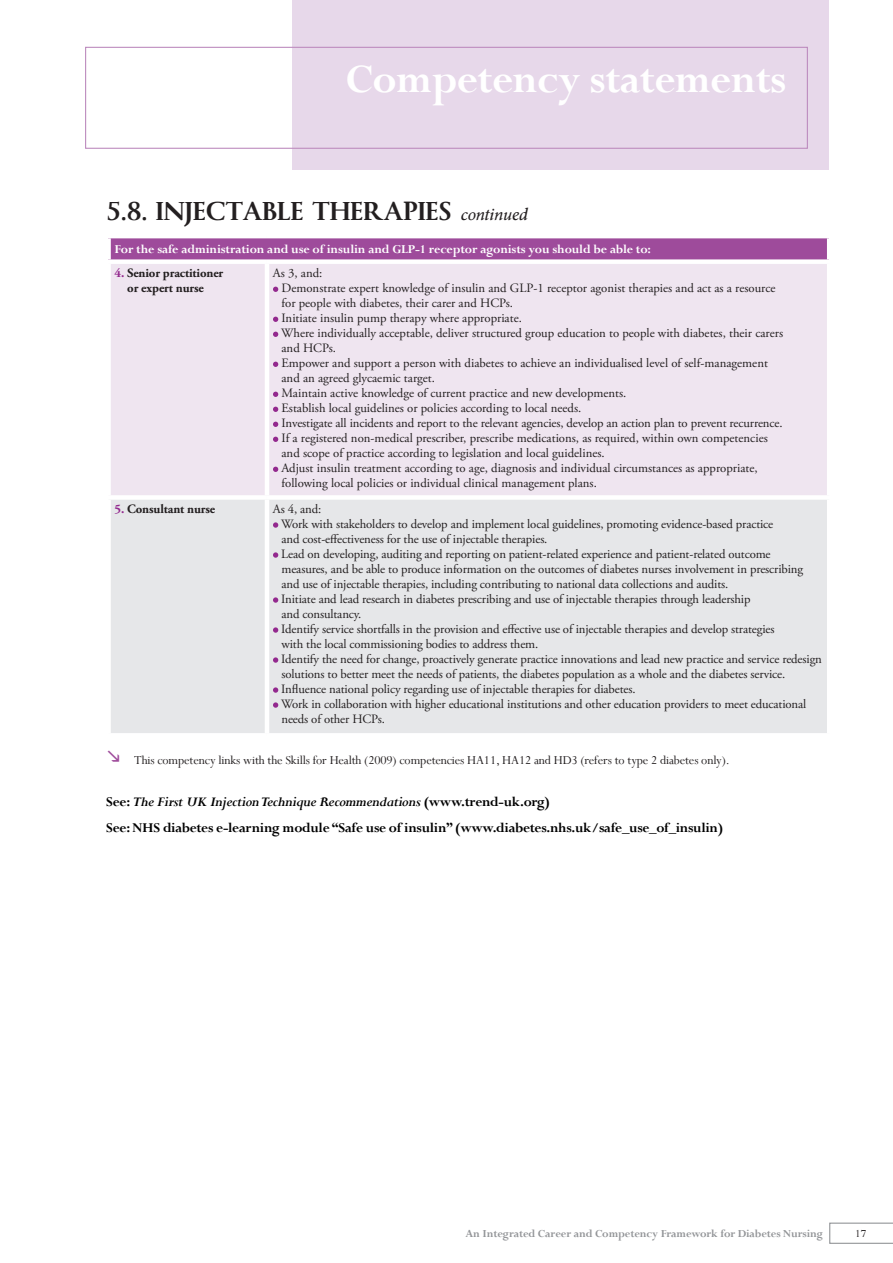
<style>
.page{position:relative;width:893px;height:1263px;background:#fff}
.page>*{position:absolute;margin:0;border:0;box-sizing:border-box;transform-origin:0 0}
.t1{font:700 45px "Perpetua";letter-spacing:-.015em;color:#fff}
.t2{font:700 24px "Byington";color:#231f20}
.t3{font:700 15px/26.7px "Perpetua";letter-spacing:-.02em;color:#000}
.t4{font:13.5px "Perpetua";letter-spacing:-.01em;color:#231f20}
.t5{font:700 13.5px "Perpetua";letter-spacing:-.01em;color:#fff}
.t6{font:12.75px/15px "Adobe Garamond Pro";letter-spacing:-.01em;color:#231f20}
.t7{font:700 12.75px/15px "Adobe Garamond Pro";letter-spacing:-.01em;color:#231f20;text-align:center}
.t8{font:700 12px "Perpetua";letter-spacing:-.01em;color:#939598}
.t9{font:12px "Perpetua";color:#231f20}
.s1{font-weight:400;font-style:italic;font-size:15px}
.s2{color:#93298e}
.s3{font-style:italic}
</style>
<div class="page">
<div style="left:292px;top:0;width:537px;height:170px;background:#e7d8ea"></div>
<svg style="left:829px;top:1222px;width:64px;height:22px"></svg>
<div style="left:85px;top:47px;width:723px;height:102px;border:1px solid #be8dbf"></div>
<div style="left:109px;top:236px;width:720px;height:26px;background:#9e4b9b"></div>
<div style="left:111px;top:264px;width:716px;height:231px;background:#efe5f0"></div>
<div style="left:111px;top:500px;width:716px;height:233px;background:#e6e7e9"></div>
<hr style="left:106px;top:234px;width:161px;height:4px;background:#fff">
<div style="left:106px;top:238px;width:5px;height:21px;background:#fff"></div>
<hr style="left:267px;top:234px;width:564px;height:4px;background:#fff">
<hr style="left:827px;top:238px;width:4px;height:21px;background:#fff">
<div style="left:106px;top:259px;width:161px;height:5px;background:#fff"></div>
<div style="left:267px;top:259px;width:564px;height:5px;background:#fff"></div>
<hr style="left:265px;top:264px;width:4px;height:231px;background:#fff">
<hr style="left:265px;top:500px;width:4px;height:233px;background:#fff">
<svg style="left:273px;top:287px;width:5px;height:5px"></svg>
<svg style="left:273px;top:317px;width:5px;height:5px"></svg>
<svg style="left:273px;top:332px;width:5px;height:5px"></svg>
<svg style="left:273px;top:362px;width:5px;height:5px"></svg>
<svg style="left:273px;top:392px;width:5px;height:5px"></svg>
<svg style="left:273px;top:407px;width:5px;height:5px"></svg>
<svg style="left:273px;top:422px;width:5px;height:5px"></svg>
<svg style="left:273px;top:437px;width:5px;height:5px"></svg>
<svg style="left:273px;top:467px;width:5px;height:5px"></svg>
<svg style="left:273px;top:522px;width:5px;height:6px"></svg>
<svg style="left:273px;top:552px;width:5px;height:6px"></svg>
<svg style="left:273px;top:597px;width:5px;height:6px"></svg>
<svg style="left:273px;top:627px;width:5px;height:6px"></svg>
<svg style="left:273px;top:657px;width:5px;height:6px"></svg>
<svg style="left:273px;top:687px;width:5px;height:6px"></svg>
<svg style="left:273px;top:702px;width:5px;height:6px"></svg>
<h1 class="t1" style="left:346px;top:51px;width:442px">Competency statements</h1>
<h2 class="t2" style="left:106px;top:196px;width:120px">5.8. INJECTA</h2>
<h2 class="t2" style="left:263px;top:196px;width:267px">BLE THERAPIES <span class="s1">continued</span></h2>
<p class="t5" style="left:115px;top:241px;width:538px">For the safe administration and use of insulin and GLP-1 receptor agonists you should be able to:</p>
<p class="t7" style="left:115px;top:266px;width:110px"><span class="s2">4.</span> Senior practitioner or expert nurse</p>
<p class="t6" style="left:281px;top:266px;width:503px;text-indent:-8px">As 3, and:<br>Demonstrate expert knowledge of insulin and GLP-1 receptor agonist therapies and act as a resource for people with diabetes, their carer and HCPs.<br>Initiate insulin pump therapy where appropriate.<br>Where individually acceptable, deliver structured group education to people with diabetes, their carers and HCPs.<br>Empower and support a person with diabetes to achieve an individualised level of self-management and an agreed glycaemic target.<br>Maintain active knowledge of current practice and new developments.<br>Establish local guidelines or policies according to local needs.<br>Investigate all incidents and report to the relevant agencies, develop an action plan to prevent recurrence.<br>If a registered non-medical prescriber, prescribe medications, as required, within own competencies and scope of practice according to legislation and local guidelines.<br>Adjust insulin treatment according to age, diagnosis and individual circumstances as appropriate, following local policies or individual clinical management plans.</p>
<p class="t7" style="left:115px;top:501px;width:102px"><span class="s2">5.</span> Consultant nurse</p>
<p class="t6" style="left:281px;top:502px;width:542px;text-indent:-8px">As 4, and:<br>Work with stakeholders to develop and implement local guidelines, promoting evidence-based practice<br>and cost-effectiveness for the use of injectable therapies.<br>Lead on developing, auditing and reporting on patient-related experience and patient-related outcome<br>measures, and be able to produce information on the outcomes of diabetes nurses involvement in prescribing and use of injectable therapies, including contributing to national data collections and audits.<br>Initiate and lead research in diabetes prescribing and use of injectable therapies through leadership<br>and consultancy.<br>Identify service shortfalls in the provision and effective use of injectable therapies and develop strategies<br>with the local commissioning bodies to address them.<br>Identify the need for change, proactively generate practice innovations and lead new practice and service redesign solutions to better meet the needs of patients, the diabetes population as a whole and the diabetes service.<br>Influence national policy regarding use of injectable therapies for diabetes.<br>Work in collaboration with higher educational institutions and other education providers to meet educational needs of other HCPs.</p>
<p class="t4" style="left:134px;top:751px;width:597px">This competency links with the Skills for Health (2009) competencies HA11, HA12 and HD3 (refers to type 2 diabetes only).</p>
<p class="t3" style="left:106px;top:788px;width:618px">See: <span class="s3">The First UK Injection Technique Recommendations</span> (www.trend-uk.org)<br>See: NHS diabetes e-learning module “Safe use of insulin” (www.diabetes.nhs.uk/safe_use_of_insulin)</p>
<p class="t8" style="left:465px;top:1225px;width:359px">An Integrated Career and Competency Framework for Diabetes Nursing</p>
<p class="t9" style="left:855px;top:1225px;width:12px">17</p>
</div>
